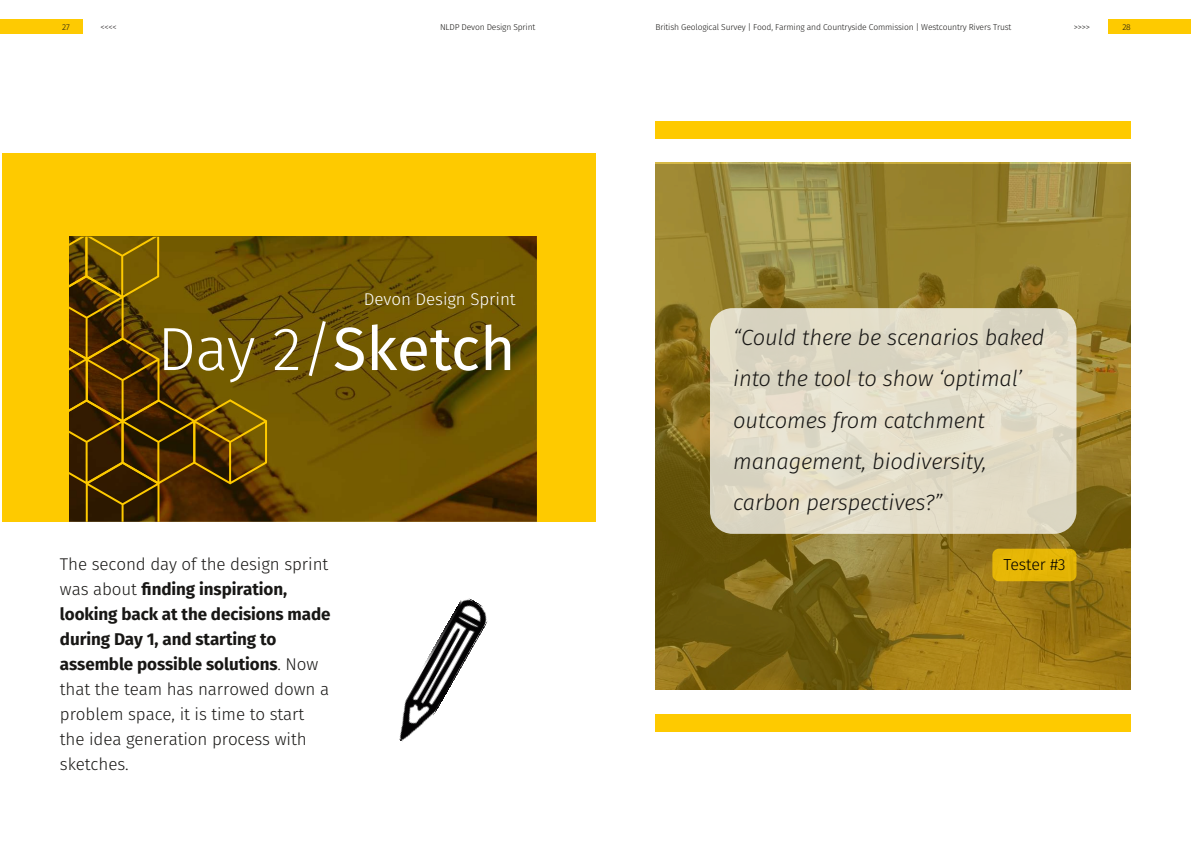
<style>
.page{position:relative;width:1191px;height:842px;background:#fff}
.page>*{position:absolute;margin:0;border:0;box-sizing:border-box;transform-origin:0 0}
.t1{font:61px "Fira Sans";color:#fff}
.t2{font:italic 300 22px/41.2px "Fira Sans";letter-spacing:-.005em;color:#181715}
.t3{font:300 17px/25px "Fira Sans";letter-spacing:-.005em;color:#181715}
.t4{font:300 17px "Fira Sans";letter-spacing:-.005em;color:#fff}
.t5{font:300 16px "Fira Sans";letter-spacing:-.005em;color:#000}
.t6{font:300 8.5px "Fira Sans";letter-spacing:-.02em;color:#181715}
.t7{font:300 8.5px "Fira Sans";color:#221f20}
.s1{font-weight:300}
.s2{font-weight:700}
</style>
<div class="page">
<div style="left:0;top:19px;width:83px;height:15px;background:#feca02"></div>
<div style="left:1108px;top:19px;width:83px;height:15px;background:#feca00"></div>
<div style="left:2px;top:153px;width:593px;height:369px;background:#feca00"></div>
<img style="left:267px;top:237px;width:269px;height:285px">
<svg style="left:69px;top:237px;width:198px;height:285px;background:#604301"></svg>
<img style="left:399px;top:598px;width:89px;height:144px">
<div style="left:655px;top:121px;width:476px;height:17px;background:#feca00"></div>
<div style="left:655px;top:164px;width:476px;height:526px;background:#000;opacity:.25"></div>
<div style="left:992px;top:549px;width:84px;height:32px;background:#e6b606;border-radius:7px"></div>
<div style="left:710px;top:308px;width:366px;height:226px;background:#fff;border-radius:23px;opacity:.75"></div>
<div style="left:655px;top:714px;width:476px;height:18px;background:#feca00"></div>
<p class="t6" style="left:62px;top:22px;width:9px">27</p>
<p class="t7" style="left:101px;top:22px;width:18px">&lt;&lt;&lt;&lt;</p>
<p class="t6" style="left:440px;top:22px;width:97px">NLDP Devon Design Sprint</p>
<p class="t6" style="left:655px;top:22px;width:357px">British Geological Survey | Food, Farming and Countryside Commission | Westcountry Rivers Trust</p>
<p class="t6" style="left:1073px;top:22px;width:18px">&gt;&gt;&gt;&gt;</p>
<p class="t6" style="left:1122px;top:22px;width:10px">28</p>
<p class="t4" style="left:364px;top:289px;width:153px">Devon Design Sprint</p>
<h1 class="t1" style="left:157px;top:313px;width:360px"><span class="s1">Day 2/</span>Sketch</h1>
<p class="t2" style="left:733px;top:317px;width:313px">“Could there be scenarios baked into the tool to show ‘optimal’ outcomes from catchment management, biodiversity, carbon perspectives?”</p>
<p class="t3" style="left:60px;top:552px;width:272px">The second day of the design sprint was about <span class="s2">finding inspiration, looking back at the decisions made during Day 1, and starting to assemble possible solutions</span>. Now that the team has narrowed down a problem space, it is time to start the idea generation process with sketches.</p>
<p class="t5" style="left:1003px;top:555px;width:64px">Tester #3</p>
</div>
